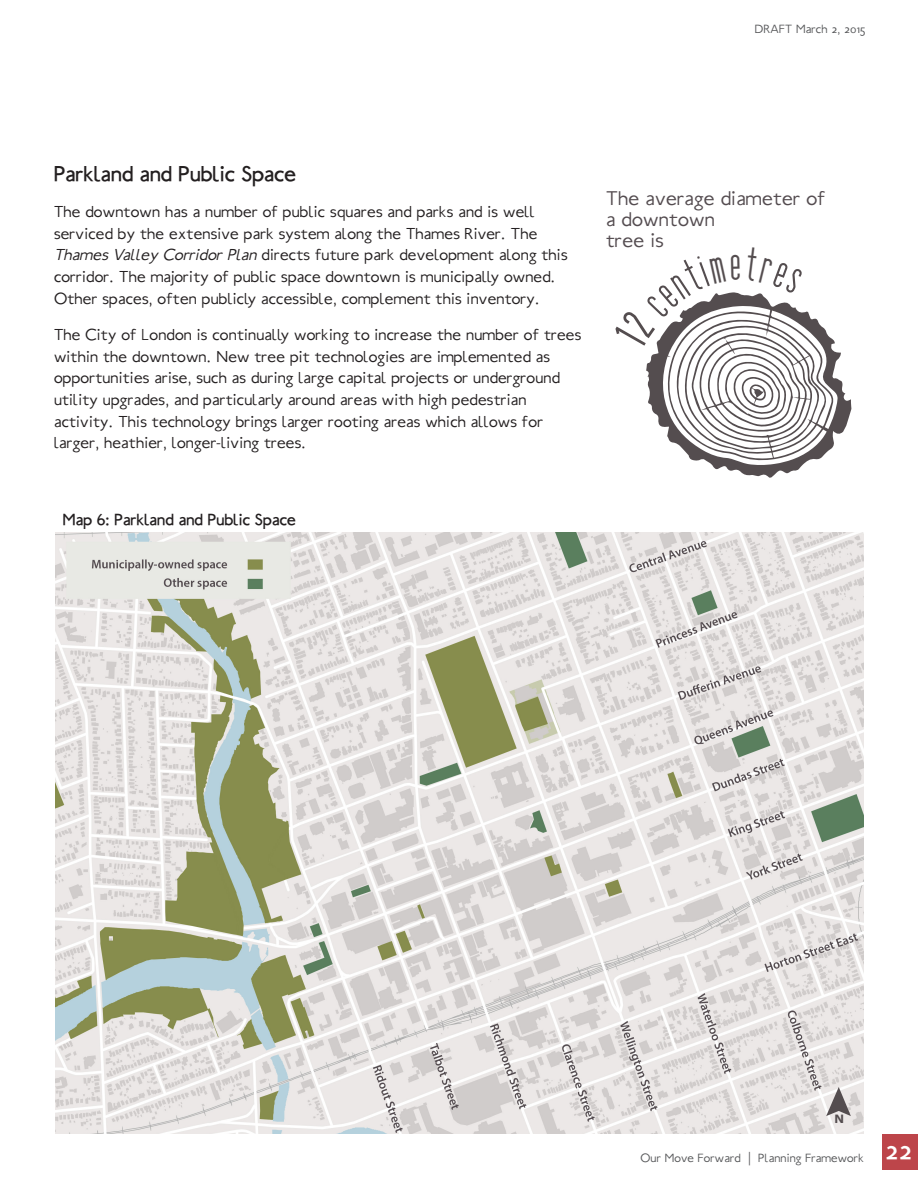
<style>
.page{position:relative;width:918px;height:1188px;background:#fff}
.page>*{position:absolute;margin:0;border:0;box-sizing:border-box;transform-origin:0 0}
.t1{font:30px "Ubahn";color:#fff}
.Heading_3{font:24px "Ubahn";letter-spacing:.01em;color:#231f20}
.t2{font:300 22.5px/21px "Ubahn";letter-spacing:.01em;color:#544c50}
.t3{font:300 18px/21.6px "Ubahn";letter-spacing:.01em;color:#231f20}
.t4{font:18px "Ubahn";letter-spacing:.01em;color:#231f20}
.t5{font:300 13.5px "Ubahn";letter-spacing:.01em;color:#57585a}
.t6{font:700 12.45px "Myriad Pro";color:#544d4f;scale:1.12 1}
.s1{font-style:italic}
</style>
<div class="page">
<div style="left:882px;top:1134px;width:36px;height:36px;background:#bd454a"></div>
<img style="left:55px;top:533px;width:809px;height:601px">
<svg style="left:826px;top:1087px;width:25px;height:29px"></svg>
<svg style="left:646px;top:292px;width:206px;height:186px"></svg>
<p class="t5" style="left:755px;top:23px;width:112px">DRAFT March 2, 2015</p>
<p class="Heading_3" style="left:54px;top:162px;width:243px">Parkland and Public Space</p>
<p class="t3" style="left:54px;top:202px;width:515px">The downtown has a number of public squares and parks and is well serviced by the extensive park system along the Thames River. The <span class="s1">ThamesValley CorridorPlan</span> directs future park development along this corridor. The majority of public space downtown is municipally owned.<br>Other spaces, often publicly accessible, complement this inventory.</p>
<p class="t3" style="left:54px;top:325px;width:529px">The City of London is continually working to increase the number of trees within the downtown. New tree pit technologies are implemented as opportunities arise, such as during large capital projects or underground utility upgrades, and particularly around areas with high pedestrian activity. This technology brings larger rooting areas which allows for larger, heathier, longer-living trees.</p>
<p class="t4" style="left:63px;top:511px;width:234px">Map 6: Parkland and Public Space</p>
<p class="t2" style="left:606px;top:189px;width:221px">The average diameter of a downtown</p>
<p class="t2" style="left:606px;top:231px;width:59px">tree is</p>
<p class="t6" style="left:834px;top:1111px;width:10px">N</p>
<p class="t5" style="left:641px;top:1152px;width:225px">Our Move Forward | Planning Framework</p>
<h1 class="t1" style="left:885px;top:1135px;width:29px">22</h1>
</div>
